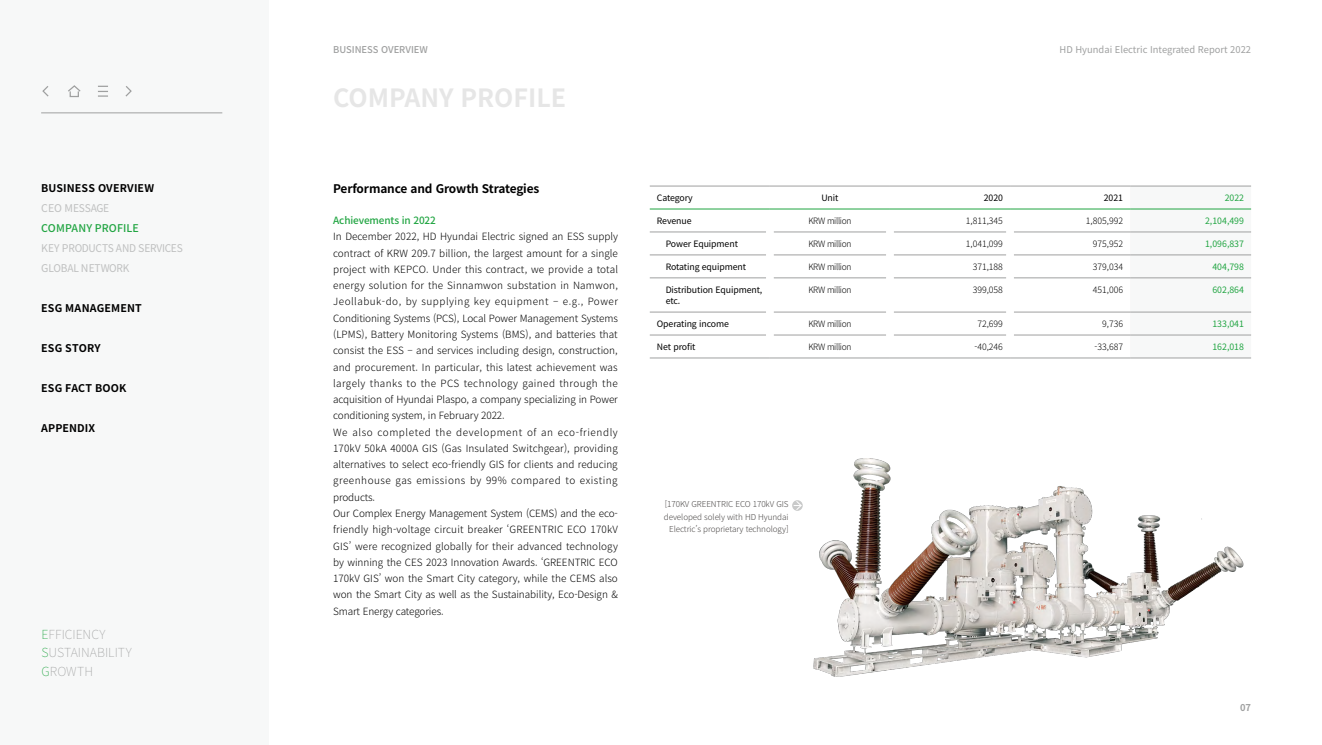
<style>
.page{position:relative;width:1322px;height:745px;background:#fff}
.page>*{position:absolute;margin:0;border:0;box-sizing:border-box;transform-origin:0 0}
.t1{font:700 25px "Noto Sans CJ Kkr";color:#e6e6e6}
.t2{font:100 12.5px/18.8px "Noto Sans CJ Kkr";color:#9fa0a0}
.t3{font:700 11.88px "Noto Sans CJ Kkr";letter-spacing:-.01em;color:#000}
.t4{font:700 10.62px "Noto Sans CJ Kkr";letter-spacing:.015em;color:#000}
.t5{font:10.62px/20px "Noto Sans CJ Kkr";letter-spacing:-.02em;color:#bfc0c0}
.t6{font:500 10.62px "Noto Sans CJ Kkr";letter-spacing:.01em;color:#21a542}
.t7{font:300 10px/16.2px "Noto Sans CJ Kkr";color:#000}
.t8{font:500 10px "Noto Sans CJ Kkr";letter-spacing:-.01em;color:#21a542}
.t9{font:9.38px "Noto Sans CJ Kkr";color:#9fa0a0}
.t10{font:500 9.38px "Noto Sans CJ Kkr";color:#9fa0a0}
.t11{font:700 9.38px "Noto Sans CJ Kkr";color:#9fa0a0}
.t12{font:8.75px/11.2px "Noto Sans CJ Kkr";letter-spacing:-.01em;color:#000}
.t13{font:300 8.75px "Noto Sans CJ Kkr";letter-spacing:-.03em;color:#000}
.t14{font:300 8.75px "Noto Sans CJ Kkr";letter-spacing:-.03em;color:#000;scale:.96 1}
.t15{font:8.75px "Noto Sans CJ Kkr";color:#21a542}
.t16{font:300 8.12px/12.5px "Noto Sans CJ Kkr";letter-spacing:-.01em;color:#4c4948;text-align:right}
.s1{color:#21a542}
</style>
<div class="page">
<div style="left:0;top:0;width:269px;height:744px;background:#f7f8f8"></div>
<hr style="left:41px;top:112px;width:181px;height:1px;background:#9fa0a0">
<svg style="left:42px;top:85px;width:90px;height:13px"></svg>
<img style="left:792px;top:458px;width:452px;height:219px">
<svg style="left:792px;top:500px;width:11px;height:10px"></svg>
<svg style="left:794px;top:500px;width:8px;height:10px"></svg>
<svg style="left:1130px;top:209px;width:121px;height:127px"></svg>
<hr style="left:650px;top:231px;width:116px;height:1px;background:#9fa0a0">
<hr style="left:773px;top:231px;width:113px;height:1px;background:#9fa0a0">
<hr style="left:893px;top:231px;width:113px;height:1px;background:#9fa0a0">
<hr style="left:1014px;top:231px;width:116px;height:1px;background:#9fa0a0">
<hr style="left:1130px;top:231px;width:121px;height:1px;background:#9fa0a0">
<hr style="left:650px;top:254px;width:116px;height:1px;background:#9fa0a0">
<hr style="left:773px;top:254px;width:113px;height:1px;background:#9fa0a0">
<hr style="left:893px;top:254px;width:113px;height:1px;background:#9fa0a0">
<hr style="left:1014px;top:254px;width:116px;height:1px;background:#9fa0a0">
<hr style="left:1130px;top:254px;width:121px;height:1px;background:#9fa0a0">
<hr style="left:650px;top:277px;width:116px;height:1px;background:#9fa0a0">
<hr style="left:773px;top:277px;width:113px;height:1px;background:#9fa0a0">
<hr style="left:893px;top:277px;width:113px;height:1px;background:#9fa0a0">
<hr style="left:1014px;top:277px;width:116px;height:1px;background:#9fa0a0">
<hr style="left:1130px;top:277px;width:121px;height:1px;background:#9fa0a0">
<hr style="left:650px;top:311px;width:116px;height:1px;background:#9fa0a0">
<hr style="left:773px;top:311px;width:113px;height:1px;background:#9fa0a0">
<hr style="left:893px;top:311px;width:113px;height:1px;background:#9fa0a0">
<hr style="left:1014px;top:311px;width:116px;height:1px;background:#9fa0a0">
<hr style="left:1130px;top:311px;width:121px;height:1px;background:#9fa0a0">
<hr style="left:650px;top:334px;width:116px;height:1px;background:#9fa0a0">
<hr style="left:773px;top:334px;width:113px;height:1px;background:#9fa0a0">
<hr style="left:893px;top:334px;width:113px;height:1px;background:#9fa0a0">
<hr style="left:1014px;top:334px;width:116px;height:1px;background:#9fa0a0">
<hr style="left:1130px;top:334px;width:121px;height:1px;background:#9fa0a0">
<hr style="left:650px;top:186px;width:120px;height:1px;background:#9fa0a0">
<hr style="left:770px;top:186px;width:120px;height:1px;background:#9fa0a0">
<hr style="left:890px;top:186px;width:120px;height:1px;background:#9fa0a0">
<hr style="left:1010px;top:186px;width:120px;height:1px;background:#9fa0a0">
<hr style="left:1130px;top:186px;width:121px;height:1px;background:#9fa0a0">
<hr style="left:650px;top:357px;width:120px;height:1px;background:#9fa0a0">
<hr style="left:770px;top:357px;width:120px;height:1px;background:#9fa0a0">
<hr style="left:890px;top:357px;width:120px;height:1px;background:#9fa0a0">
<hr style="left:1010px;top:357px;width:120px;height:1px;background:#9fa0a0">
<hr style="left:1130px;top:357px;width:121px;height:1px;background:#9fa0a0">
<hr style="left:650px;top:208px;width:120px;height:1px;background:#21a542">
<hr style="left:770px;top:208px;width:120px;height:1px;background:#21a542">
<hr style="left:890px;top:208px;width:120px;height:1px;background:#21a542">
<hr style="left:1010px;top:208px;width:120px;height:1px;background:#21a542">
<hr style="left:1130px;top:208px;width:121px;height:1px;background:#21a542">
<p class="t4" style="left:41px;top:181px;width:114px">BUSINESS OVERVIEW</p>
<p class="t5" style="left:41px;top:198px;width:70px">CEO MESSAGE</p>
<p class="t6" style="left:41px;top:221px;width:99px">COMPANY PROFILE</p>
<p class="t5" style="left:41px;top:238px;width:143px">KEY PRODUCTS AND SERVICES<br>GLOBAL NETWORK</p>
<p class="t4" style="left:41px;top:301px;width:102px">ESG MANAGEMENT</p>
<p class="t4" style="left:41px;top:341px;width:61px">ESG STORY</p>
<p class="t4" style="left:41px;top:381px;width:87px">ESG FACT BOOK</p>
<p class="t4" style="left:41px;top:421px;width:56px">APPENDIX</p>
<p class="t2" style="left:42px;top:624px;width:92px"><span class="s1">E</span>FFICIENCY<br><span class="s1">S</span>USTAINABILITY<br><span class="s1">G</span>ROWTH</p>
<p class="t10" style="left:333px;top:44px;width:96px">BUSINESS OVERVIEW</p>
<p class="t9" style="left:1059px;top:44px;width:193px">HD Hyundai Electric Integrated Report 2022</p>
<h1 class="t1" style="left:333px;top:84px;width:235px">COMPANY PROFILE</h1>
<p class="t3" style="left:333px;top:182px;width:208px">Performance and Growth Strategies</p>
<p class="t8" style="left:333px;top:215px;width:104px">Achievements in 2022</p>
<p class="t7" style="left:333px;top:229px;width:286px">In December 2022, HD Hyundai Electric signed an ESS supply contract of KRW 209.7 billion, the largest amount for a single project with KEPCO. Under this contract, we provide a total energy solution for the Sinnamwon substation in Namwon, Jeollabuk-do, by supplying key equipment – e.g., Power Conditioning Systems (PCS), Local Power Management Systems (LPMS), Battery Monitoring Systems (BMS), and batteries that consist the ESS – and services including design, construction, and procurement. In particular, this latest achievement was largely thanks to the PCS technology gained through the acquisition of Hyundai Plaspo, a company specializing in Power conditioning system, in February 2022.<br>We also completed the development of an eco-friendly 170kV 50kA 4000A GIS (Gas Insulated Switchgear), providing alternatives to select eco-friendly GIS for clients and reducing greenhouse gas emissions by 99% compared to existing products.<br>Our Complex Energy Management System (CEMS) and the eco&shy;friendly high-voltage circuit breaker ‘GREENTRIC ECO 170kV GIS’ were recognized globally for their advanced technology by winning the CES 2023 Innovation Awards. ‘GREENTRIC ECO 170kV GIS’ won the Smart City category, while the CEMS also won the Smart City as well as the Sustainability, Eco-Design &amp; Smart Energy categories.</p>
<p class="t12" style="left:657px;top:192px;width:37px">Category</p>
<p class="t12" style="left:821px;top:192px;width:19px">Unit</p>
<p class="t12" style="left:984px;top:192px;width:21px">2020</p>
<p class="t12" style="left:1104px;top:192px;width:21px">2021</p>
<p class="t15" style="left:1225px;top:192px;width:21px">2022</p>
<p class="t12" style="left:657px;top:215px;width:36px">Revenue</p>
<p class="t14" style="left:808px;top:215px;width:46px">KRW million</p>
<p class="t13" style="left:966px;top:215px;width:39px">1,811,345</p>
<p class="t13" style="left:1086px;top:215px;width:39px">1,805,992</p>
<p class="t15" style="left:1205px;top:215px;width:40px">2,104,499</p>
<p class="t12" style="left:666px;top:238px;width:74px">Power Equipment</p>
<p class="t14" style="left:808px;top:238px;width:46px">KRW million</p>
<p class="t13" style="left:966px;top:238px;width:39px">1,041,099</p>
<p class="t13" style="left:1092px;top:238px;width:32px">975,952</p>
<p class="t15" style="left:1205px;top:238px;width:40px">1,096,837</p>
<p class="t12" style="left:666px;top:261px;width:82px">Rotating equipment</p>
<p class="t14" style="left:808px;top:261px;width:46px">KRW million</p>
<p class="t13" style="left:972px;top:261px;width:32px">371,188</p>
<p class="t13" style="left:1092px;top:261px;width:32px">379,034</p>
<p class="t15" style="left:1212px;top:261px;width:33px">404,798</p>
<p class="t12" style="left:666px;top:284px;width:98px">Distribution Equipment, etc.</p>
<p class="t14" style="left:808px;top:284px;width:46px">KRW million</p>
<p class="t13" style="left:972px;top:284px;width:32px">399,058</p>
<p class="t13" style="left:1092px;top:284px;width:32px">451,006</p>
<p class="t15" style="left:1212px;top:284px;width:33px">602,864</p>
<p class="t12" style="left:657px;top:318px;width:74px">Operating income</p>
<p class="t14" style="left:808px;top:318px;width:46px">KRW million</p>
<p class="t13" style="left:977px;top:318px;width:27px">72,699</p>
<p class="t13" style="left:1102px;top:318px;width:22px">9,736</p>
<p class="t15" style="left:1212px;top:318px;width:33px">133,041</p>
<p class="t12" style="left:657px;top:341px;width:40px">Net profit</p>
<p class="t14" style="left:808px;top:341px;width:46px">KRW million</p>
<p class="t13" style="left:974px;top:341px;width:30px">-40,246</p>
<p class="t13" style="left:1094px;top:341px;width:30px">-33,687</p>
<p class="t15" style="left:1212px;top:341px;width:33px">162,018</p>
<p class="t16" style="left:664px;top:498px;width:126px">[170KV GREENTRIC ECO 170kV GIS developed solely with HD Hyundai<br>Electric’s proprietary technology]</p>
<p class="t11" style="left:1240px;top:702px;width:13px">07</p>
</div>
